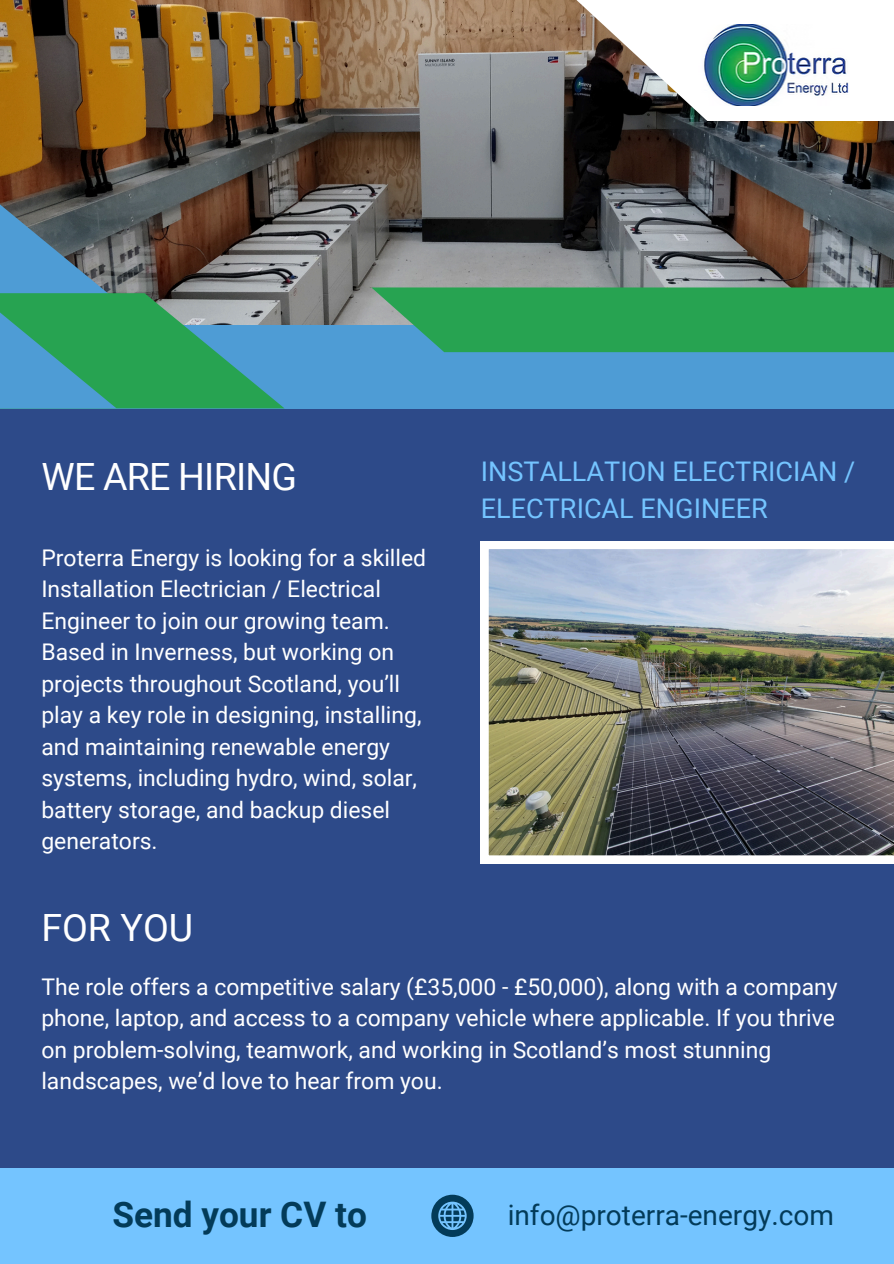
<style>
.page{position:relative;width:894px;height:1264px;background:#fff}
.page>*{position:absolute;margin:0;border:0;box-sizing:border-box;transform-origin:0 0}
.t1{font:37.5px "Roboto";letter-spacing:-.02em;color:#fff}
.t2{font:700 35.25px "Roboto";color:#033b59}
.t3{font:28.05px "Roboto";color:#033b59}
.t4{font:27px/37.2px "Roboto";color:#74c4ff}
.t5{font:22.95px/31.5px "Roboto";color:#fff}
</style>
<div class="page">
<div style="left:0;top:0;width:893px;height:1263px;background:#2d4a89"></div>
<img style="left:0;top:0;width:893px;height:325px">
<svg style="left:0;top:185px;width:248px;height:108px;background:#585e64"></svg>
<div style="left:0;top:325px;width:893px;height:83px;background:#4e9cd5"></div>
<svg style="left:0;top:293px;width:284px;height:115px"></svg>
<svg style="left:371px;top:287px;width:522px;height:65px;background:#2ca259"></svg>
<img style="left:480px;top:541px;width:413px;height:322px">
<div style="left:0;top:1168px;width:893px;height:95px;background:#74c4ff"></div>
<svg style="left:431px;top:1194px;width:42px;height:42px"></svg>
<svg style="left:548px;top:0;width:345px;height:121px;background:#bcb9b6"></svg>
<img style="left:698px;top:24px;width:151px;height:81px">
<p class="t1" style="left:41px;top:455px;width:257px">WE ARE HIRING</p>
<h1 class="t4" style="left:480px;top:452px;width:376px">INSTALLATION ELECTRICIAN /<br>ELECTRICAL ENGINEER</h1>
<p class="t5" style="left:41px;top:542px;width:386px">Proterra Energy is looking for a skilled Installation Electrician / Electrical Engineer to join our growing team.<br>Based in Inverness, but working on projects throughout Scotland, you’ll play a key role in designing, installing, and maintaining renewable energy systems, including hydro, wind, solar, battery storage, and backup diesel generators.</p>
<p class="t1" style="left:41px;top:906px;width:153px">FOR YOU</p>
<h1 class="t5" style="left:41px;top:971px;width:797px">The role offers a competitive salary (£35,000 - £50,000), along with a company phone, laptop, and access to a company vehicle where applicable. If you thrive on problem-solving, teamwork, and working in Scotland’s most stunning landscapes, we’d love to hear from you.</h1>
<h3 class="t2" style="left:112px;top:1194px;width:256px">Send your CV to</h3>
<p class="t3" style="left:507px;top:1199px;width:327px">info@proterra-energy.com</p>
</div>
